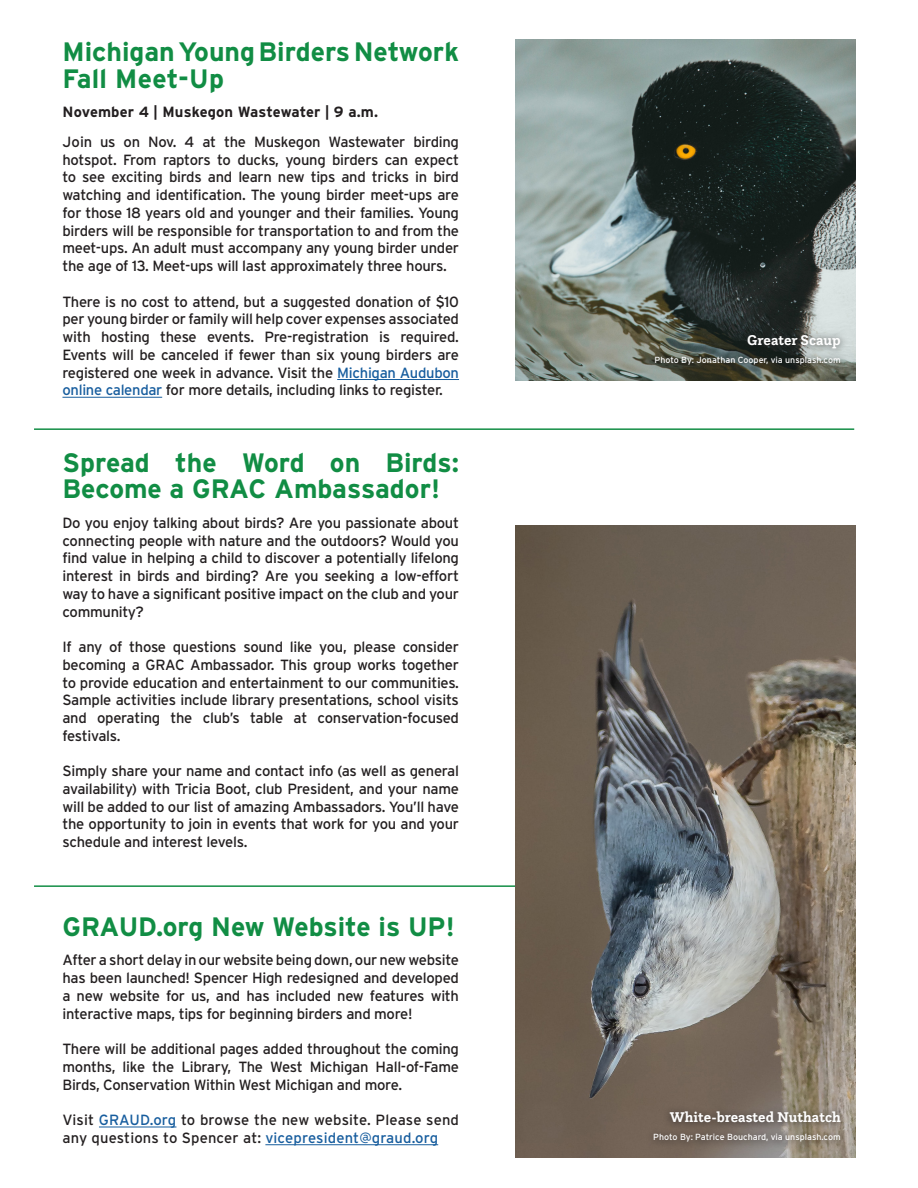
<style>
.page{position:relative;width:918px;height:1188px;background:#fff}
.page>*{position:absolute;margin:0;border:0;box-sizing:border-box;transform-origin:0 0}
.t1{font:700 26.55px/26.5px "Interstate";color:#118d44}
.t2{font:14.85px/17.7px "Interstate";letter-spacing:-.02em;color:#231f20;text-align:justify}
.t3{font:14.85px/17.7px "Interstate";letter-spacing:.01em;color:#231f20}
.t4{font:700 14.85px "Questa Slab";color:#fff}
.t5{font:8.85px "Interstate";color:#fff}
.s1{font-weight:700}
.s2{color:#175d9e}
</style>
<div class="page">
<hr style="left:34px;top:885px;width:820px;height:2px;background:#118d44">
<hr style="left:337px;top:379px;width:122px;height:1px;background:#175d9e">
<hr style="left:62px;top:397px;width:100px;height:1px;background:#175d9e">
<hr style="left:99px;top:1127px;width:77px;height:1px;background:#175d9e">
<hr style="left:265px;top:1144px;width:173px;height:1px;background:#175d9e">
<img style="left:516px;top:40px;width:340px;height:340px">
<img style="left:516px;top:526px;width:340px;height:631px">
<div style="left:647px;top:328px;width:201px;height:45px;background:#231f20;opacity:.75"></div>
<div style="left:646px;top:1105px;width:202px;height:45px;background:#231f20;opacity:.75"></div>
<hr style="left:34px;top:428px;width:820px;height:2px;background:#118d44">
<p class="t1" style="left:62px;top:38px;width:398px">Michigan Young Birders Network<br>Fall Meet-Up</p>
<p class="t2" style="left:62px;top:97px;width:398px;line-height:29.5px"><span class="s1">November 4 | Muskegon Wastewater | 9 a.m.<br></span>Join us on Nov. 4 at the Muskegon Wastewater birding</p>
<p class="t2" style="left:62px;top:150px;width:398px">hotspot. From raptors to ducks, young birders can expect to see exciting birds and learn new tips and tricks in bird watching and identification. The young birder meet-ups are for those 18 years old and younger and their families. Young birders will be responsible for transportation to and from the meet-ups. An adult must accompany any young birder under the age of 13. Meet-ups will last approximately three hours.</p>
<p class="t2" style="left:62px;top:292px;width:398px">There is no cost to attend, but a suggested donation of $10 per young birder or family will help cover expenses associated with hosting these events. Pre-registration is required.<br>Events will be canceled if fewer than six young birders are registered one week in advance. Visit the <span class="s2">Michigan Audubon online calendar</span> for more details, including links to register.</p>
<p class="t1" style="left:62px;top:449px;width:398px">Spread the Word on Birds:<br>Become a GRAC Ambassador!</p>
<p class="t2" style="left:62px;top:514px;width:398px">Do you enjoy talking about birds? Are you passionate about connecting people with nature and the outdoors? Would you find value in helping a child to discover a potentially lifelong interest in birds and birding? Are you seeking a low-effort way to have a significant positive impact on the club and your community?</p>
<p class="t2" style="left:62px;top:638px;width:398px">If any of those questions sound like you, please consider becoming a GRAC Ambassador. This group works together to provide education and entertainment to our communities.<br>Sample activities include library presentations, school visits and operating the club’s table at conservation-focused festivals.</p>
<p class="t2" style="left:62px;top:762px;width:398px">Simply share your name and contact info (as well as general availability) with Tricia Boot, club President, and your name will be added to our list of amazing Ambassadors. You’ll have the opportunity to join in events that work for you and your schedule and interest levels.</p>
<p class="t1" style="left:62px;top:913px;width:394px">GRAUD.org New Website is UP!</p>
<p class="t2" style="left:62px;top:951px;width:398px">After a short delay in our website being down, our new website has been launched! Spencer High redesigned and developed a new website for us, and has included new features with interactive maps, tips for beginning birders and more!</p>
<p class="t2" style="left:62px;top:1040px;width:398px">There will be additional pages added throughout the coming months, like the Library, The West Michigan Hall-of-Fame Birds, Conservation Within West Michigan and more.</p>
<p class="t3" style="left:62px;top:1111px;width:398px">Visit <span class="s2">GRAUD.org</span> to browse the new website. Please send any questions to Spencer at: <span class="s2">vicepresident@graud.org</span></p>
<p class="t4" style="left:747px;top:330px;width:95px">Greater Scaup</p>
<p class="t5" style="left:655px;top:355px;width:188px">Photo By: Jonathan Cooper, via unsplash.com</p>
<p class="t4" style="left:670px;top:1108px;width:173px">White-breasted Nuthatch</p>
<p class="t5" style="left:653px;top:1132px;width:189px">Photo By: Patrice Bouchard, via unsplash.com</p>
</div>
